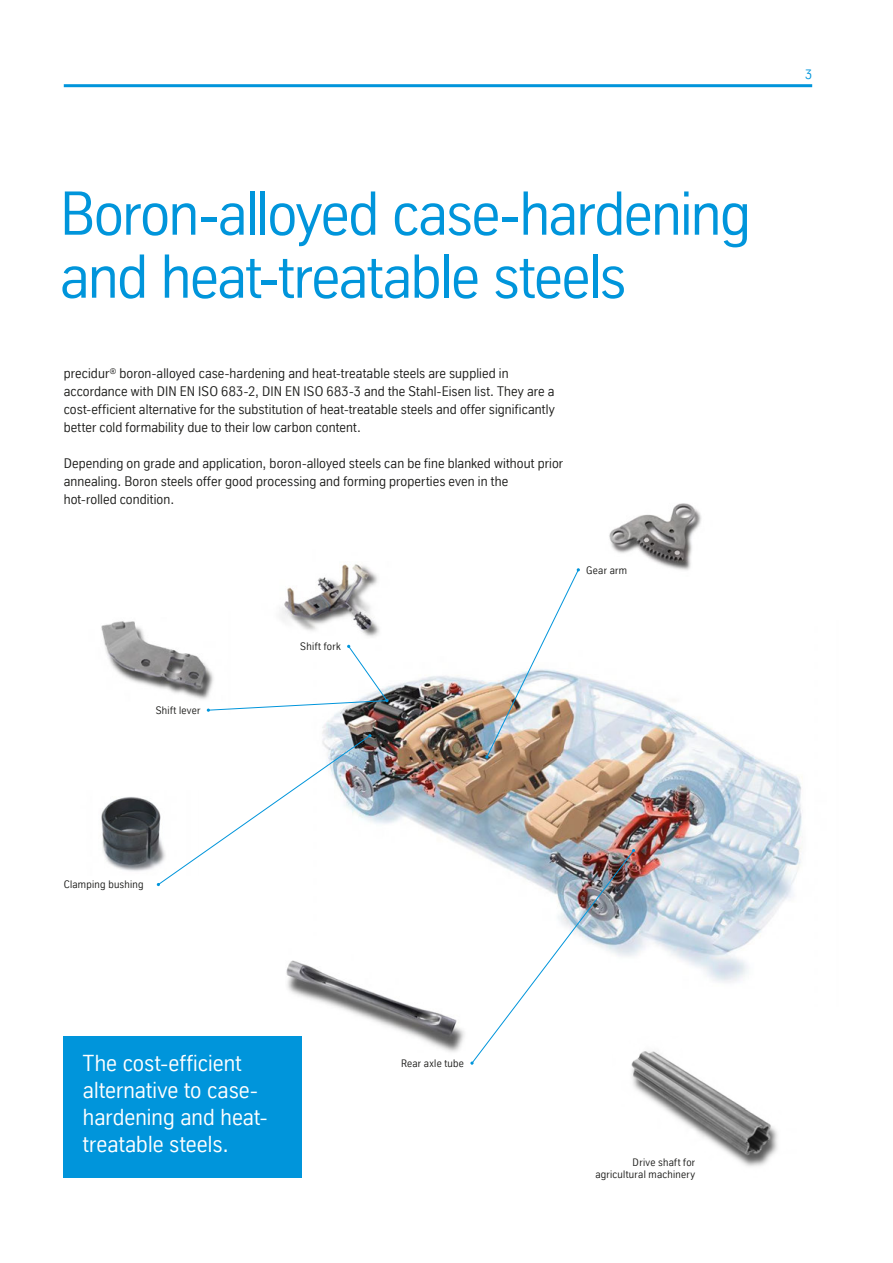
<style>
.page{position:relative;width:893px;height:1263px;background:#fff}
.page>*{position:absolute;margin:0;border:0;box-sizing:border-box;transform-origin:0 0}
.t1{font:60px/63px "TK Type";letter-spacing:-.025em;color:#0095db}
.t2{font:22.5px/26.8px "TK Type";letter-spacing:.005em;color:#fff}
.t3{font:13.5px/18px "TK Type";letter-spacing:.005em;color:#1d1d1b}
.t4{font:13.5px "TK Type";color:#0095db}
.t5{font:10.5px/12px "TK Type";letter-spacing:.025em;color:#1d1d1b;text-align:right}
</style>
<div class="page">
<img style="left:322px;top:676px;width:481px;height:306px">
<img style="left:609px;top:503px;width:93px;height:67px">
<img style="left:281px;top:564px;width:99px;height:81px">
<img style="left:101px;top:621px;width:106px;height:90px">
<img style="left:631px;top:1051px;width:147px;height:116px">
<img style="left:286px;top:936px;width:184px;height:116px">
<img style="left:101px;top:797px;width:56px;height:74px">
<hr style="left:64px;top:84px;width:748px;height:3px;background:#0095db">
<div style="left:64px;top:1036px;width:238px;height:142px;background:#0095db"></div>
<svg style="left:470px;top:849px;width:165px;height:216px"></svg>
<svg style="left:485px;top:568px;width:95px;height:190px"></svg>
<svg style="left:207px;top:645px;width:182px;height:67px"></svg>
<svg style="left:157px;top:734px;width:215px;height:152px"></svg>
<h1 class="t1" style="left:60px;top:182px;width:692px">Boron-alloyed case-hardening and heat-treatable steels</h1>
<p class="t3" style="left:64px;top:364px;width:493px">precidur<sup>®</sup> boron-alloyed case-hardening and heat-treatable steels are supplied in accordance with DIN EN ISO 683-2, DIN EN ISO 683-3 and the Stahl-Eisen list. They are a cost-efficient alternative for the substitution of heat-treatable steels and offer significantly better cold formability due to their low carbon content.</p>
<p class="t3" style="left:64px;top:454px;width:501px">Depending on grade and application, boron-alloyed steels can be fine blanked without prior annealing. Boron steels offer good processing and forming properties even in the hot-rolled condition.</p>
<p class="t5" style="left:586px;top:564px;width:42px">Gear arm</p>
<p class="t5" style="left:156px;top:704px;width:46px">Shift lever</p>
<p class="t5" style="left:300px;top:640px;width:42px">Shift fork</p>
<p class="t4" style="left:805px;top:66px;width:9px">3</p>
<p class="t5" style="left:64px;top:879px;width:81px">Clamping bushing</p>
<h2 class="t2" style="left:83px;top:1050px;width:186px">The cost-efficient alternative to case&shy;hardening and heat&shy;treatable steels.</h2>
<p class="t5" style="left:401px;top:1057px;width:65px">Rear axle tube</p>
<p class="t5" style="left:595px;top:1156px;width:101px">Drive shaft for agricultural machinery</p>
</div>
